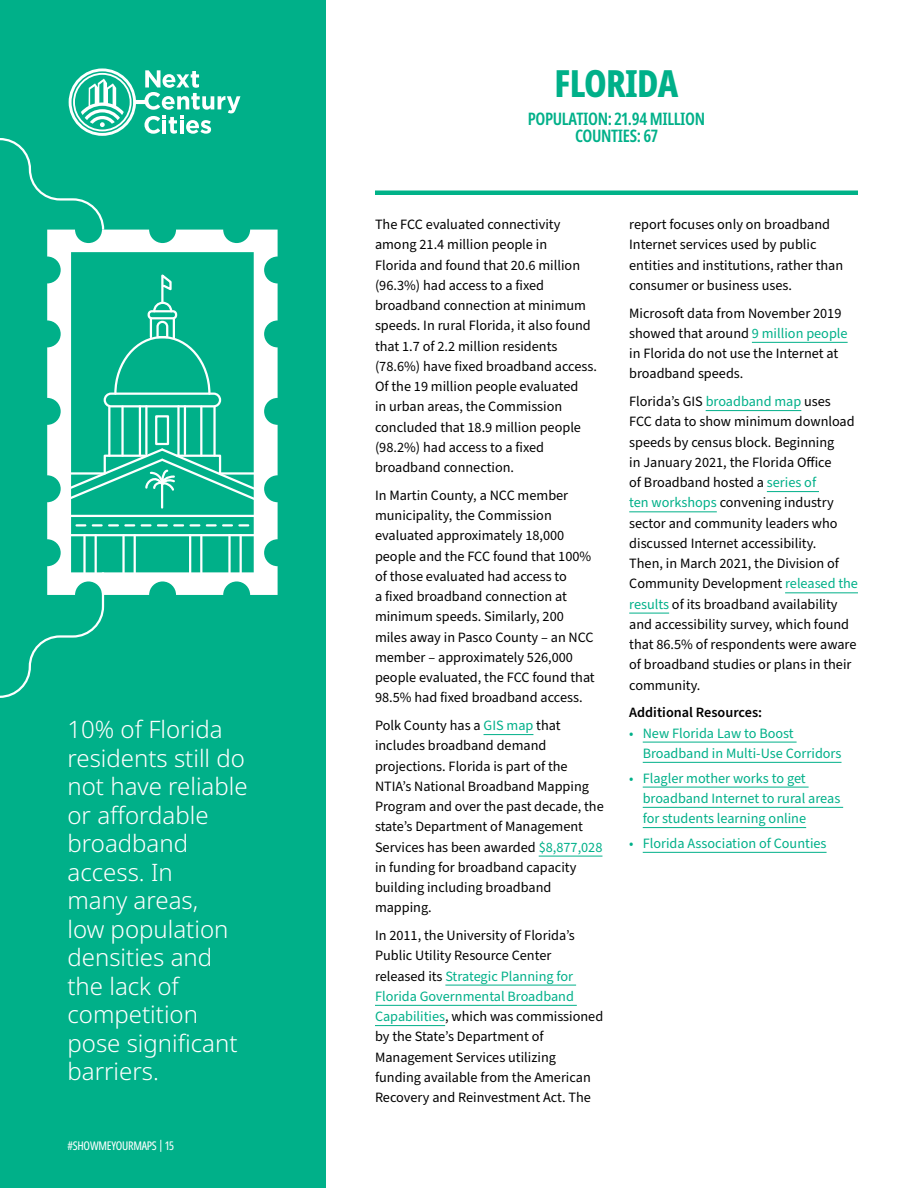
<style>
.page{position:relative;width:918px;height:1188px;background:#fff}
.page>*{position:absolute;margin:0;border:0;box-sizing:border-box;transform-origin:0 0}
.t1{font:800 extra-condensed 37.5px "Noto Sans";letter-spacing:-.02em;color:#00b089}
.t2{font:300 24px/28.5px "Noto Sans";color:#fff}
.t3{font:600 extra-condensed 17.25px/17.2px "Noto Sans";letter-spacing:-.02em;color:#00b089;text-align:center}
.t4{font:14.25px/20.2px "Source Sans Pro";color:#000}
.t5{font:14.25px/20.2px "Source Sans Pro";color:#00b089}
.t6{font:600 14.25px "Source Sans Pro";color:#000}
.t7{font:extra-condensed 12px "Noto Sans";letter-spacing:-.02em;color:#fff}
.s1{color:#00b089}
</style>
<div class="page">
<div style="left:0;top:0;width:325px;height:1188px;background:#00b089"></div>
<div style="left:375px;top:190px;width:483px;height:5px;background:#00b288"></div>
<svg style="left:0;top:595px;width:105px;height:103px"></svg>
<svg style="left:47px;top:230px;width:231px;height:365px"></svg>
<svg style="left:0;top:68px;width:240px;height:164px"></svg>
<div style="left:155px;top:415px;width:14px;height:30px;border:2px solid #fff"></div>
<hr style="left:219px;top:472px;width:43px;height:3px;background:#fff">
<hr style="left:121px;top:407px;width:3px;height:49px;background:#fff">
<hr style="left:108px;top:407px;width:2px;height:49px;background:#fff">
<hr style="left:213px;top:407px;width:3px;height:49px;background:#fff">
<hr style="left:200px;top:407px;width:2px;height:49px;background:#fff">
<hr style="left:139px;top:406px;width:2px;height:49px;background:#fff">
<hr style="left:145px;top:406px;width:3px;height:48px;background:#fff">
<hr style="left:177px;top:406px;width:3px;height:49px;background:#fff">
<hr style="left:184px;top:406px;width:2px;height:48px;background:#fff">
<hr style="left:122px;top:535px;width:3px;height:49px;background:#fff">
<hr style="left:134px;top:535px;width:2px;height:48px;background:#fff">
<hr style="left:83px;top:535px;width:3px;height:42px;background:#fff">
<hr style="left:95px;top:535px;width:2px;height:41px;background:#fff">
<hr style="left:189px;top:535px;width:2px;height:49px;background:#fff">
<hr style="left:200px;top:535px;width:2px;height:48px;background:#fff">
<hr style="left:228px;top:535px;width:3px;height:41px;background:#fff">
<hr style="left:240px;top:535px;width:2px;height:40px;background:#fff">
<hr style="left:57px;top:515px;width:210px;height:2px;background:#fff">
<svg style="left:60px;top:524px;width:202px;height:3px"></svg>
<hr style="left:60px;top:534px;width:202px;height:2px;background:#fff">
<svg style="left:113px;top:271px;width:99px;height:122px"></svg>
<div style="left:104px;top:393px;width:117px;height:14px;border:2px solid #fff;border-radius:6px"></div>
<hr style="left:161px;top:484px;width:2px;height:24px;background:#fff">
<svg style="left:63px;top:447px;width:194px;height:56px"></svg>
<hr style="left:484px;top:734px;width:49px;height:1px;background:#00b089">
<hr style="left:539px;top:856px;width:63px;height:1px;background:#00b089">
<hr style="left:445px;top:985px;width:131px;height:1px;background:#00b089">
<hr style="left:375px;top:1005px;width:202px;height:1px;background:#00b089">
<hr style="left:375px;top:1025px;width:70px;height:1px;background:#00b089">
<hr style="left:752px;top:342px;width:96px;height:1px;background:#00b089">
<hr style="left:706px;top:410px;width:95px;height:1px;background:#00b089">
<hr style="left:767px;top:491px;width:52px;height:1px;background:#00b089">
<hr style="left:629px;top:512px;width:88px;height:1px;background:#00b089">
<hr style="left:785px;top:593px;width:73px;height:1px;background:#00b089">
<hr style="left:629px;top:613px;width:40px;height:1px;background:#00b089">
<hr style="left:643px;top:742px;width:154px;height:1px;background:#00b089">
<hr style="left:643px;top:762px;width:199px;height:1px;background:#00b089">
<hr style="left:643px;top:787px;width:166px;height:1px;background:#00b089">
<hr style="left:643px;top:807px;width:200px;height:1px;background:#00b089">
<hr style="left:643px;top:827px;width:163px;height:1px;background:#00b089">
<hr style="left:643px;top:852px;width:184px;height:1px;background:#00b089">
<h2 class="t2" style="left:68px;top:716px;width:182px">10% of Florida residents still do not have reliable or affordable broadband access. In<br>many areas,<br>low population densities and the lack of competition pose significant barriers.</h2>
<p class="t7" style="left:68px;top:1137px;width:108px">#SHOWMEYOURMAPS | 15</p>
<h1 class="t1" style="left:555px;top:56px;width:125px">FLORIDA</h1>
<p class="t3" style="left:528px;top:110px;width:179px">POPULATION: 21.94 MILLION<br>COUNTIES: 67</p>
<p class="t4" style="left:375px;top:215px;width:224px">The FCC evaluated connectivity among 21.4 million people in<br>Florida and found that 20.6 million (96.3%) had access to a fixed broadband connection at minimum speeds. In rural Florida, it also found that 1.7 of 2.2 million residents (78.6%) have fixed broadband access.<br>Of the 19 million people evaluated<br>in urban areas, the Commission concluded that 18.9 million people (98.2%) had access to a fixed broadband connection.</p>
<p class="t4" style="left:375px;top:485px;width:221px">In Martin County, a NCC member municipality, the Commission evaluated approximately 18,000 people and the FCC found that 100% of those evaluated had access to<br>a fixed broadband connection at minimum speeds. Similarly, 200 miles away in Pasco County – an NCC member – approximately 526,000 people evaluated, the FCC found that<br>98.5% had fixed broadband access.</p>
<p class="t4" style="left:375px;top:716px;width:230px">Polk County has a <span class="s1">GIS map</span> that includes broadband demand projections. Florida is part of the<br>NTIA’s National Broadband Mapping<br>Program and over the past decade, the state’s Department of Management<br>Services has been awarded <span class="s1">$8,877,028 </span>in funding for broadband capacity building including broadband mapping.</p>
<p class="t4" style="left:375px;top:926px;width:230px">In 2011, the University of Florida’s Public Utility Resource Center released its <span class="s1">Strategic Planning for Florida Governmental Broadband Capabilities</span>, which was commissioned by the State’s Department of Management Services utilizing funding available from the American Recovery and Reinvestment Act. The</p>
<p class="t4" style="left:629px;top:215px;width:215px">report focuses only on broadband Internet services used by public entities and institutions, rather than consumer or business uses.</p>
<p class="t4" style="left:629px;top:303px;width:220px">Microsoft data from November 2019 showed that around <span class="s1">9 million people </span>in Florida do not use the Internet at broadband speeds.</p>
<p class="t4" style="left:629px;top:392px;width:230px">Florida’s GIS <span class="s1">broadband map</span> uses<br>FCC data to show minimum download speeds by census block. Beginning<br>in January 2021, the Florida Office<br>of Broadband hosted a <span class="s1">series of<br>ten workshops</span> convening industry sector and community leaders who discussed Internet accessibility.<br>Then, in March 2021, the Division of Community Development <span class="s1">released the results</span> of its broadband availability and accessibility survey, which found that 86.5% of respondents were aware of broadband studies or plans in their community.</p>
<p class="t6" style="left:629px;top:703px;width:134px">Additional Resources:</p>
<p class="t5" style="left:643px;top:723px;width:200px;text-indent:-13px">• New Florida Law to Boost<br>Broadband in Multi-Use Corridors</p>
<p class="t5" style="left:643px;top:768px;width:199px;text-indent:-13px">• Flagler mother works to get broadband Internet to rural areas for students learning online</p>
<p class="t5" style="left:629px;top:833px;width:199px">• Florida Association of Counties</p>
</div>
